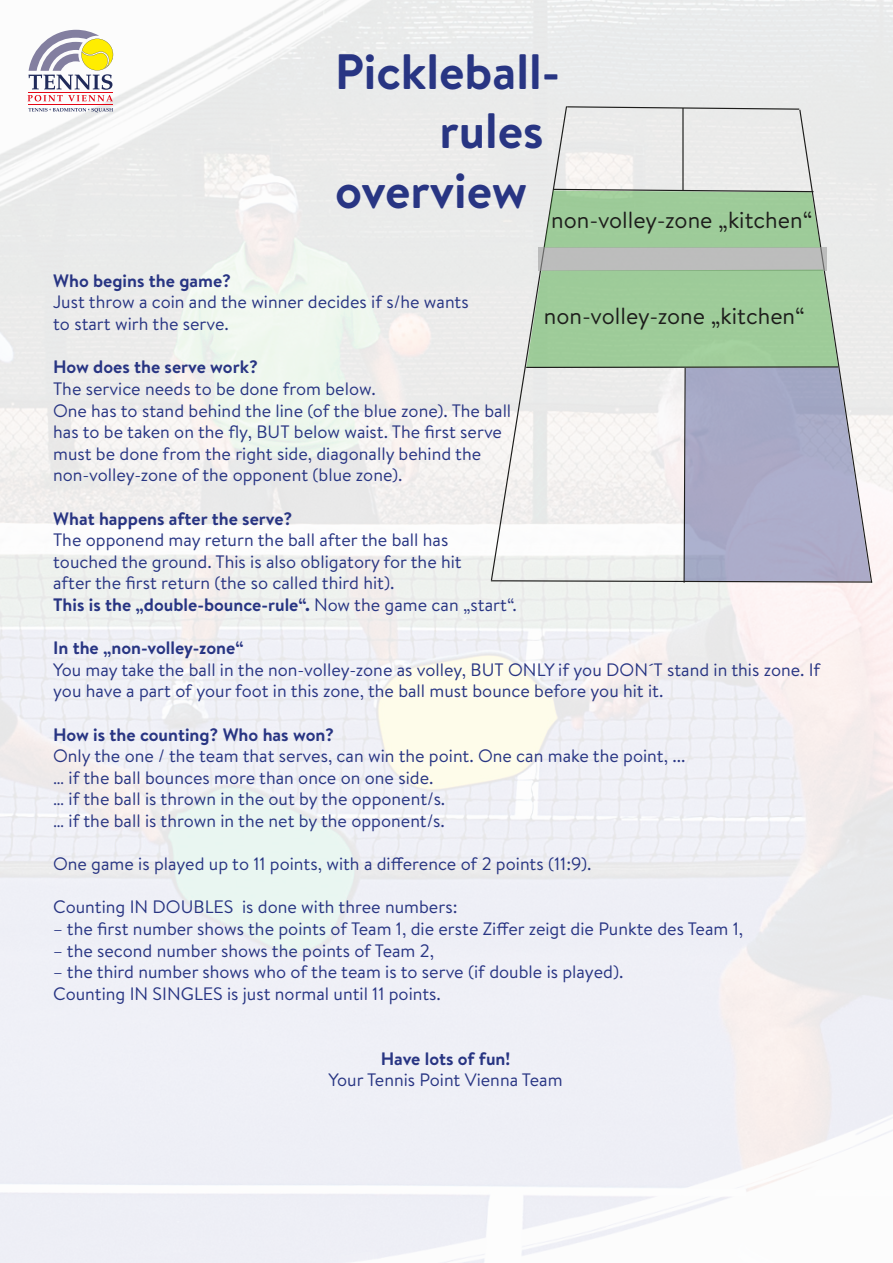
<style>
.page{position:relative;width:893px;height:1263px;background:#fff}
.page>*{position:absolute;margin:0;border:0;box-sizing:border-box;transform-origin:0 0}
.t1{font:700 49.65px/59.6px "Brandon Text";color:#283583}
.t2{font:23.4px "Brandon Text";color:#1d1d1b}
.t3{font:18px/21.6px "Brandon Text";color:#283583}
.t4{font:700 18px "Brandon Text";color:#283583}
.s1{font-weight:700}
.s2{font-weight:400}
</style>
<div class="page">
<svg style="left:28px;top:108px;width:85px;height:4px"></svg>
<svg style="left:28px;top:30px;width:85px;height:71px"></svg>
<hr style="left:28px;top:92px;width:85px;height:1px;background:#e30614">
<hr style="left:28px;top:104px;width:85px;height:1px;background:#e30614">
<svg style="left:490px;top:105px;width:383px;height:479px"></svg>
<p class="t1" style="left:439px;top:41px;width:122px;text-indent:-105px">Pickleball&shy;rules</p>
<p class="t1" style="left:335px;top:160px;width:194px">overview</p>
<p class="t2" style="left:551px;top:204px;width:263px">non-volley-zone „kitchen“</p>
<p class="t3" style="left:53px;top:269px;width:417px"><span class="s1">Who begins the game?<br></span>Just throw a coin and the winner decides if s/he wants to start wirh the serve.</p>
<p class="t4" style="left:53px;top:354px;width:206px">How does the serve work?</p>
<p class="t3" style="left:53px;top:377px;width:460px">The service needs to be done from below.<br>One has to stand behind the line (of the blue zone). The ball has to be taken on the fly, BUT below waist. The first serve must be done from the right side, diagonally behind the non-volley-zone of the opponent (blue zone).</p>
<p class="t4" style="left:53px;top:506px;width:241px">What happens after the serve?</p>
<p class="t3" style="left:53px;top:528px;width:410px">The opponend may return the ball after the ball has touched the ground. This is also obligatory for the hit after the first return (the so called third hit).</p>
<p class="t4" style="left:53px;top:592px;width:465px">This is the „double-bounce-rule“. <span class="s2">Now the game can „start“.</span></p>
<p class="t4" style="left:53px;top:635px;width:192px">In the „non-volley-zone“</p>
<p class="t3" style="left:53px;top:658px;width:769px">You may take the ball in the non-volley-zone as volley, BUT ONLY if you DON´T stand in this zone. If you have a part of your foot in this zone, the ball must bounce before you hit it.</p>
<p class="t4" style="left:53px;top:722px;width:282px">How is the counting? Who has won?</p>
<p class="t3" style="left:53px;top:744px;width:634px">Only the one / the team that serves, can win the point. One can make the point, ...</p>
<p class="t3" style="left:53px;top:766px;width:382px">… if the ball bounces more than once on one side.</p>
<p class="t3" style="left:53px;top:788px;width:394px">… if the ball is thrown in the out by the opponent/s.</p>
<p class="t3" style="left:53px;top:809px;width:393px">… if the ball is thrown in the net by the opponent/s.</p>
<p class="t3" style="left:53px;top:852px;width:540px">One game is played up to 11 points, with a difference of 2 points (11:9).</p>
<p class="t3" style="left:53px;top:896px;width:406px">Counting IN DOUBLES is done with three numbers:</p>
<p class="t3" style="left:53px;top:917px;width:691px">– the first number shows the points of Team 1, die erste Ziffer zeigt die Punkte des Team 1,</p>
<p class="t3" style="left:53px;top:939px;width:382px">– the second number shows the points of Team 2,</p>
<p class="t3" style="left:53px;top:960px;width:572px">– the third number shows who of the team is to serve (if double is played).</p>
<p class="t3" style="left:53px;top:982px;width:389px">Counting IN SINGLES is just normal until 11 points.</p>
<p class="t2" style="left:544px;top:300px;width:263px">non-volley-zone „kitchen“</p>
<p class="t4" style="left:381px;top:1046px;width:131px">Have lots of fun!</p>
<p class="t3" style="left:329px;top:1068px;width:235px">Your Tennis Point Vienna Team</p>
</div>
